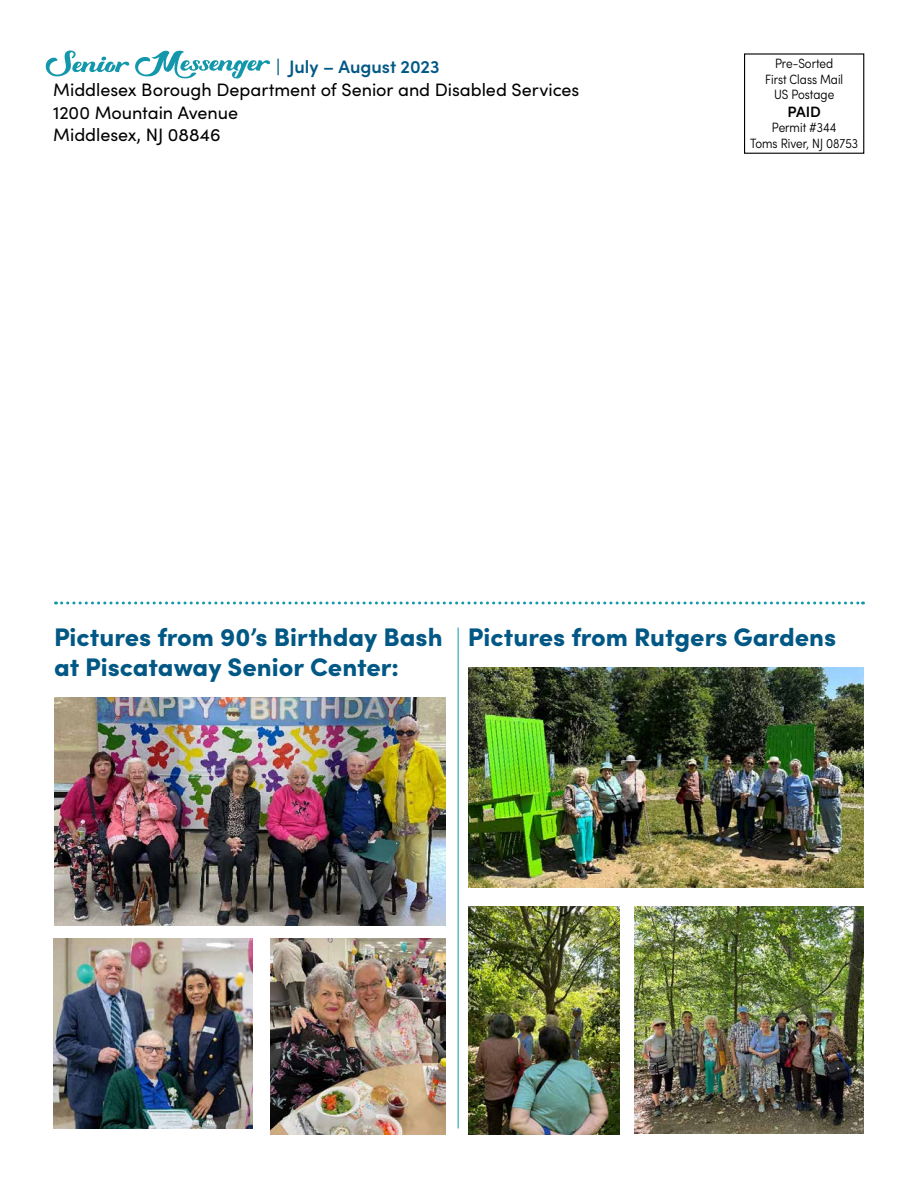
<style>
.page{position:relative;width:918px;height:1188px;background:#fff}
.page>*{position:absolute;margin:0;border:0;box-sizing:border-box;transform-origin:0 0}
.t1{font:900 25.5px/30.6px "Sofia Pro";color:#025885}
.t2{font:18px/22.5px "Sofia Pro";color:#000}
.t3{font:600 18px "Sofia Pro";color:#025885}
.t4{font:600 15px "Sofia Pro";color:#000}
.t5{font:300 condensed 13.5px/15.6px "Sofia Pro";color:#000;text-align:center}
</style>
<div class="page">
<svg style="left:46px;top:50px;width:224px;height:29px"></svg>
<svg style="left:56px;top:602px;width:807px;height:2px"></svg>
<div style="left:744px;top:53px;width:120px;height:101px;border:1px solid #000"></div>
<hr style="left:458px;top:627px;width:1px;height:501px;background:#1297ab">
<img style="left:54px;top:698px;width:392px;height:228px">
<img style="left:53px;top:939px;width:199px;height:189px">
<img style="left:270px;top:939px;width:176px;height:195px">
<img style="left:468px;top:667px;width:396px;height:220px">
<img style="left:468px;top:906px;width:152px;height:228px">
<img style="left:634px;top:906px;width:230px;height:228px">
<p class="t3" style="left:276px;top:53px;width:165px">| July – August 2023</p>
<p class="t2" style="left:53px;top:77px;width:528px">Middlesex Borough Department of Senior and Disabled Services<br>1200 Mountain Avenue<br>Middlesex, NJ 08846</p>
<p class="t5" style="left:765px;top:56px;width:80px">Pre-Sorted<br>First Class Mail<br>US Postage</p>
<p class="t4" style="left:787px;top:100px;width:35px">PAID</p>
<p class="t5" style="left:750px;top:120px;width:110px">Permit #344<br>Toms River, NJ 08753</p>
<h1 class="t1" style="left:54px;top:619px;width:390px">Pictures from 90’s Birthday Bash at Piscataway Senior Center:</h1>
<h1 class="t1" style="left:468px;top:619px;width:370px">Pictures from Rutgers Gardens</h1>
</div>
